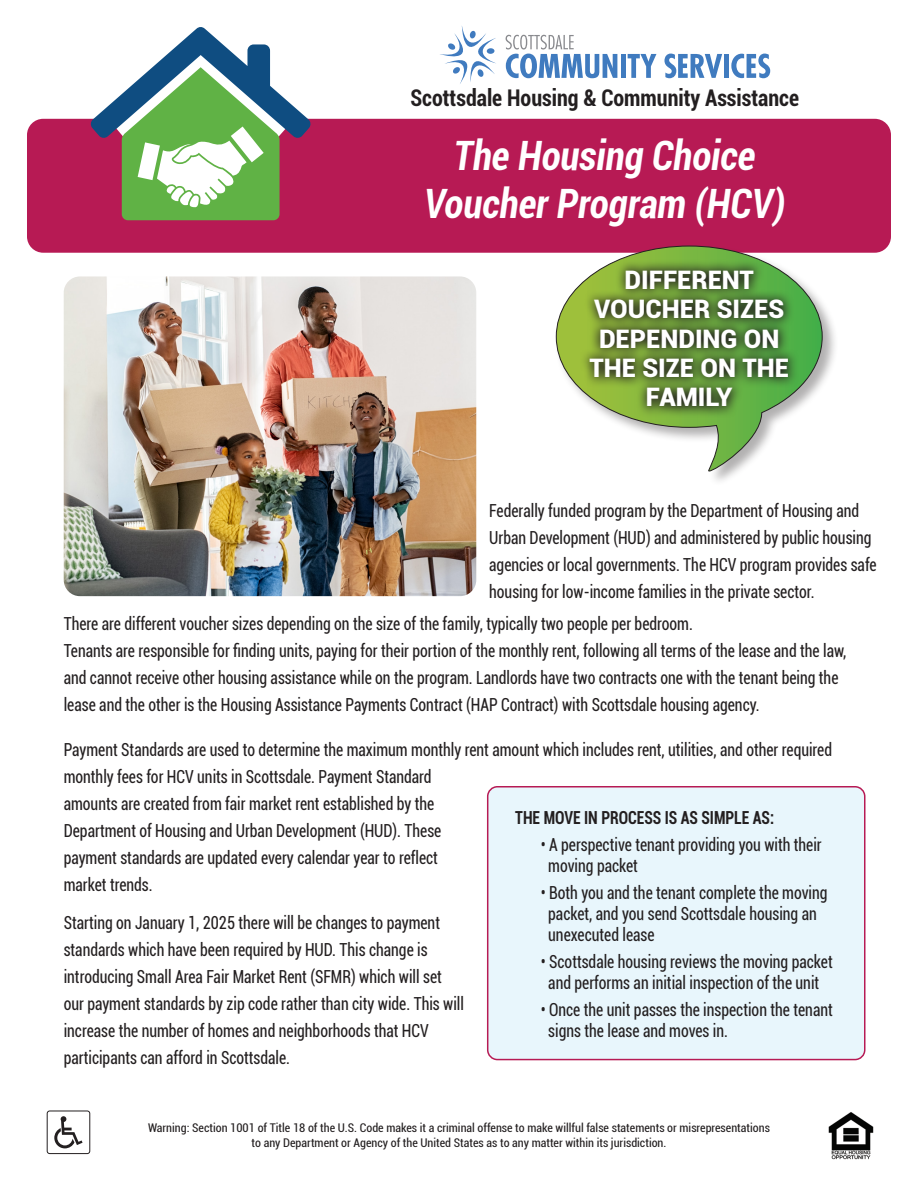
<style>
.page{position:relative;width:918px;height:1188px;background:#fff}
.page>*{position:absolute;margin:0;border:0;box-sizing:border-box;transform-origin:0 0}
.t1{font:italic 700 condensed 40.5px "Roboto";color:#fff;scale:.95 1}
.t2{font:900 25.5px/29.4px "Roboto";color:#fff;text-align:center}
.t3{font:700 condensed 22.95px "Roboto";color:#231f20;scale:.95 1}
.t4{font:condensed 18px/27px "Roboto";color:#231f20;scale:.87 1}
.t5{font:700 condensed 18px "Roboto";color:#231f20;scale:.87 1}
.t6{font:condensed 12px "Roboto";color:#231f20}
</style>
<div class="page">
<img style="left:64px;top:276px;width:412px;height:320px">
<div style="left:27px;top:119px;width:864px;height:134px;background:#b71a54;border-radius:16px"></div>
<div style="left:555px;top:244px;width:283px;height:243px;background:#231f20;opacity:.35"></div>
<svg style="left:556px;top:245px;width:267px;height:227px"></svg>
<svg style="left:506px;top:35px;width:111px;height:43px"></svg>
<hr style="left:621px;top:54px;width:4px;height:24px;background:#407bbf">
<svg style="left:628px;top:54px;width:28px;height:24px"></svg>
<svg style="left:665px;top:54px;width:57px;height:24px"></svg>
<div style="left:724px;top:54px;width:5px;height:24px;background:#407bbf"></div>
<svg style="left:731px;top:54px;width:39px;height:24px"></svg>
<svg style="left:440px;top:26px;width:56px;height:58px"></svg>
<div style="left:487px;top:48px;width:8px;height:6px;background:#407bbf;border-radius:50%"></div>
<svg style="left:579px;top:260px;width:220px;height:158px;background:#61853f"></svg>
<div style="left:47px;top:1111px;width:43px;height:43px;border:1px solid #231f20;border-radius:3px"></div>
<svg style="left:54px;top:1116px;width:29px;height:32px"></svg>
<img style="left:828px;top:1112px;width:45px;height:48px">
<svg style="left:88px;top:27px;width:224px;height:193px"></svg>
<div style="left:488px;top:787px;width:377px;height:273px;background:#e8f6fc;border-radius:10px"></div>
<div style="left:487px;top:786px;width:379px;height:274px;border:2px solid #b71a54;border-radius:10px"></div>
<p class="t3" style="left:410px;top:82px;width:411px">Scottsdale Housing &amp; Community Assistance</p>
<p class="t1" style="left:454px;top:127px;width:319px">The Housing Choice</p>
<p class="t1" style="left:424px;top:175px;width:382px">Voucher Program (HCV)</p>
<p class="t2" style="left:589px;top:264px;width:201px">DIFFERENT<br>VOUCHER SIZES<br>DEPENDING ON<br>THE SIZE ON THE<br>FAMILY</p>
<p class="t4" style="left:489px;top:496px;width:447px">Federally funded program by the Department of Housing and Urban Development (HUD) and administered by public housing agencies or local governments. The HCV program provides safe housing for low-income families in the private sector.</p>
<p class="t4" style="left:64px;top:610px;width:725px">There are different voucher sizes depending on the size of the family, typically two people per bedroom.</p>
<p class="t4" style="left:64px;top:637px;width:901px">Tenants are responsible for finding units, paying for their portion of the monthly rent, following all terms of the lease and the law, and cannot receive other housing assistance while on the program. Landlords have two contracts one with the tenant being the lease and the other is the Housing Assistance Payments Contract (HAP Contract) with Scottsdale housing agency.</p>
<p class="t4" style="left:64px;top:735px;width:885px">Payment Standards are used to determine the maximum monthly rent amount which includes rent, utilities, and other required</p>
<p class="t4" style="left:64px;top:762px;width:424px">monthly fees for HCV units in Scottsdale. Payment Standard</p>
<p class="t4" style="left:64px;top:789px;width:428px">amounts are created from fair market rent established by the</p>
<p class="t4" style="left:64px;top:816px;width:436px">Department of Housing and Urban Development (HUD). These</p>
<p class="t4" style="left:64px;top:843px;width:432px">payment standards are updated every calendar year to reflect</p>
<p class="t4" style="left:64px;top:870px;width:104px">market trends.</p>
<p class="t4" style="left:64px;top:908px;width:434px">Starting on January 1, 2025 there will be changes to payment</p>
<p class="t4" style="left:64px;top:935px;width:420px">standards which have been required by HUD. This change is</p>
<p class="t4" style="left:64px;top:962px;width:436px">introducing Small Area Fair Market Rent (SFMR) which will set</p>
<p class="t4" style="left:64px;top:989px;width:462px">our payment standards by zip code rather than city wide. This will</p>
<p class="t4" style="left:64px;top:1016px;width:421px">increase the number of homes and neighborhoods that HCV</p>
<p class="t4" style="left:64px;top:1043px;width:262px">participants can afford in Scottsdale.</p>
<p class="t5" style="left:515px;top:805px;width:299px">THE MOVE IN PROCESS IS AS SIMPLE AS:</p>
<p class="t4" style="left:541px;top:830px;width:325px">• A perspective tenant providing you with their</p>
<p class="t4" style="left:548px;top:851px;width:105px">moving packet</p>
<p class="t4" style="left:541px;top:878px;width:331px">• Both you and the tenant complete the moving</p>
<p class="t4" style="left:548px;top:899px;width:310px">packet, and you send Scottsdale housing an</p>
<p class="t4" style="left:548px;top:920px;width:124px">unexecuted lease</p>
<p class="t4" style="left:541px;top:947px;width:337px">• Scottsdale housing reviews the moving packet</p>
<p class="t4" style="left:548px;top:968px;width:313px">and performs an initial inspection of the unit</p>
<p class="t4" style="left:541px;top:995px;width:337px">• Once the unit passes the inspection the tenant</p>
<p class="t4" style="left:548px;top:1016px;width:208px">signs the lease and moves in.</p>
<p class="t6" style="left:148px;top:1120px;width:623px">Warning: Section 1001 of Title 18 of the U.S. Code makes it a criminal offense to make willful false statements or misrepresentations</p>
<p class="t6" style="left:252px;top:1134px;width:416px">to any Department or Agency of the United States as to any matter within its jurisdiction.</p>
</div>
